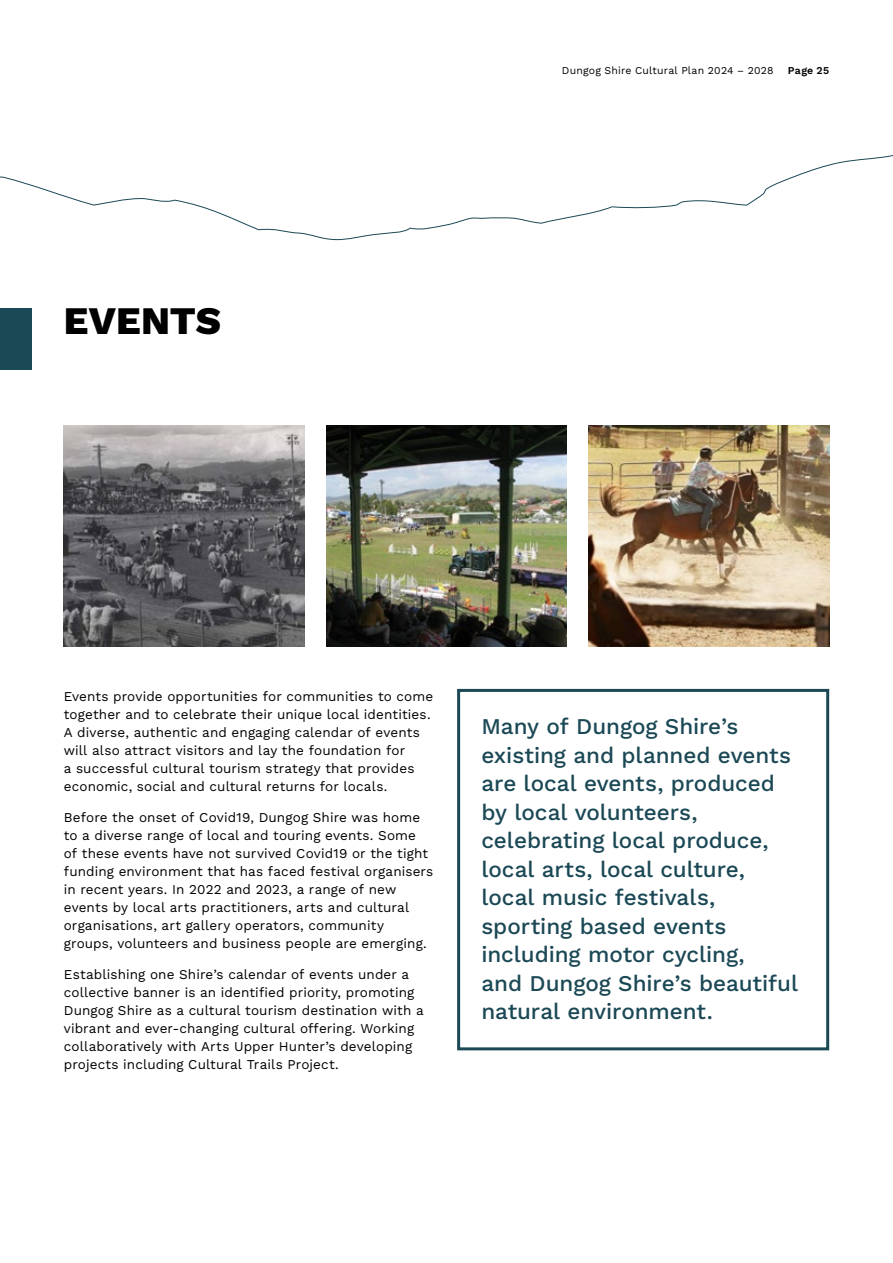
<style>
.page{position:relative;width:893px;height:1263px;background:#fff}
.page>*{position:absolute;margin:0;border:0;box-sizing:border-box;transform-origin:0 0}
.t1{font:800 39px "Work Sans";color:#000}
.t2{font:500 22.5px/28.5px "Work Sans";color:#1b4855}
.t3{font:13.5px/18px "Work Sans";letter-spacing:.01em;color:#000}
.t4{font:10.5px "Work Sans";letter-spacing:.02em;color:#000}
.t5{font:600 10.5px "Work Sans";letter-spacing:.025em;color:#000}
</style>
<div class="page">
<svg style="left:0;top:155px;width:893px;height:85px"></svg>
<div style="left:0;top:308px;width:32px;height:61px;background:#1b4855"></div>
<div style="left:457px;top:689px;width:372px;height:361px;border:3px solid #1b4855"></div>
<img style="left:64px;top:425px;width:241px;height:221px">
<img style="left:326px;top:425px;width:241px;height:221px">
<img style="left:588px;top:425px;width:241px;height:221px">
<h1 class="t1" style="left:64px;top:291px;width:159px">EVENTS</h1>
<p class="t4" style="left:562px;top:62px;width:213px">Dungog Shire Cultural Plan 2024 – 2028</p>
<p class="t5" style="left:788px;top:62px;width:43px">Page 25</p>
<p class="t3" style="left:64px;top:687px;width:371px">Events provide opportunities for communities to come together and to celebrate their unique local identities.<br>A diverse, authentic and engaging calendar of events will also attract visitors and lay the foundation for<br>a successful cultural tourism strategy that provides economic, social and cultural returns for locals.</p>
<p class="t3" style="left:64px;top:808px;width:371px">Before the onset of Covid19, Dungog Shire was home to a diverse range of local and touring events. Some<br>of these events have not survived Covid19 or the tight funding environment that has faced festival organisers in recent years. In 2022 and 2023, a range of new events by local arts practitioners, arts and cultural organisations, art gallery operators, community groups, volunteers and business people are emerging.</p>
<p class="t3" style="left:64px;top:965px;width:361px">Establishing one Shire’s calendar of events under a collective banner is an identified priority, promoting Dungog Shire as a cultural tourism destination with a vibrant and ever-changing cultural offering. Working collaboratively with Arts Upper Hunter’s developing projects including Cultural Trails Project.</p>
<p class="t2" style="left:481px;top:711px;width:318px">Many of Dungog Shire’s existing and planned events are local events, produced by local volunteers, celebrating local produce, local arts, local culture, local music festivals, sporting based events including motor cycling,<br>and Dungog Shire’s beautiful natural environment.</p>
</div>
